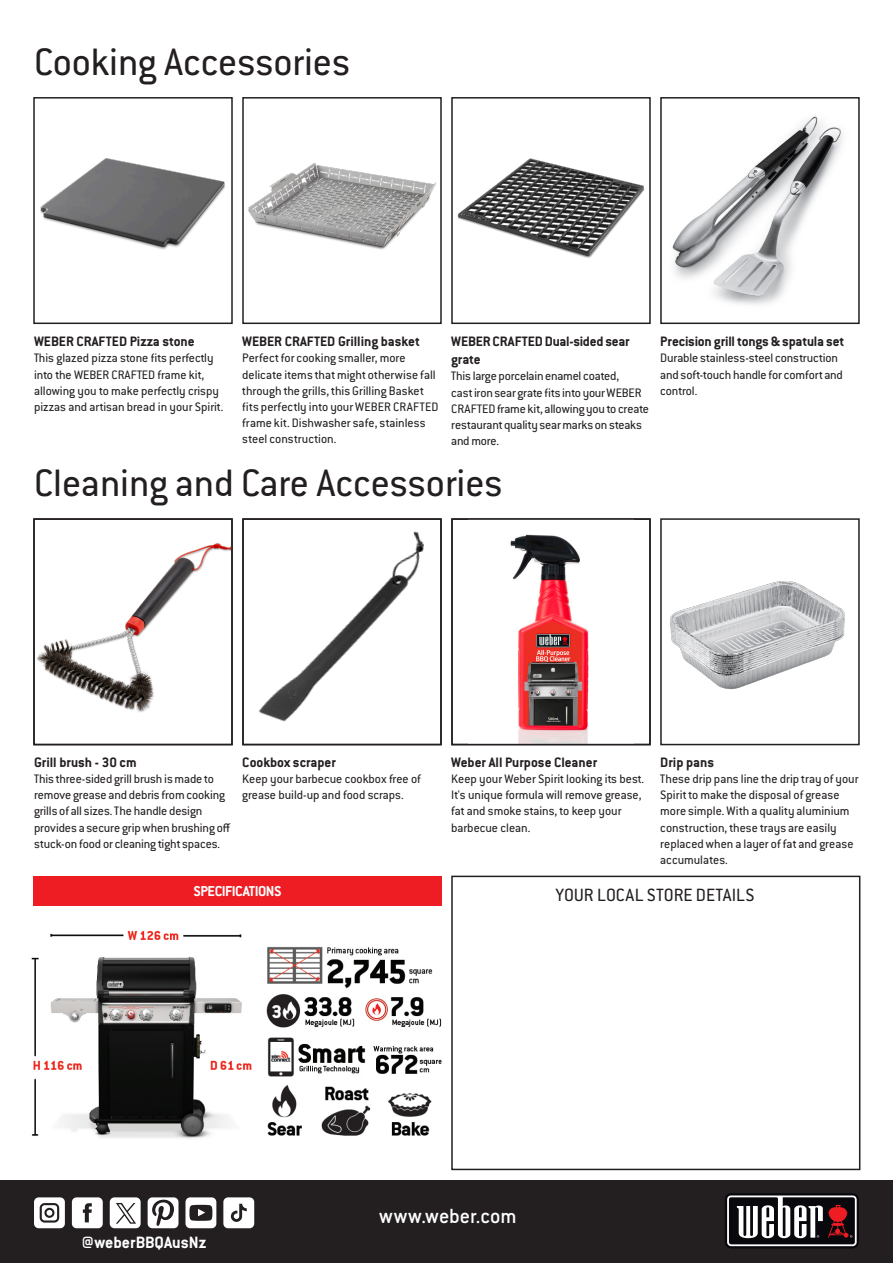
<style>
.page{position:relative;width:893px;height:1263px;background:#fff}
.page>*{position:absolute;margin:0;border:0;box-sizing:border-box;transform-origin:0 0}
.t1{font:42px "Conduit ITC Std";color:#231f20}
.t2{font:500 22.5px "Conduit ITC Std";color:#fff}
.t3{font:19.5px "Conduit ITC Std";letter-spacing:.01em;color:#231f20}
.t4{font:700 18px "Conduit ITC Std";color:#fff}
.t5{font:700 15.75px "Conduit ITC Std";letter-spacing:-.03em;color:#fff}
.t6{font:700 15px/18px "Conduit ITC Std";color:#231f20}
.t7{font:13.5px/16.2px "Conduit ITC Std";color:#231f20}
</style>
<div class="page">
<img style="left:40px;top:158px;width:185px;height:92px">
<div style="left:33px;top:97px;width:200px;height:227px;border:2px solid #231f20"></div>
<img style="left:248px;top:163px;width:188px;height:87px">
<div style="left:242px;top:97px;width:200px;height:227px;border:2px solid #231f20"></div>
<img style="left:457px;top:158px;width:188px;height:100px">
<div style="left:451px;top:97px;width:200px;height:227px;border:2px solid #231f20"></div>
<img style="left:37px;top:542px;width:193px;height:170px">
<div style="left:33px;top:518px;width:200px;height:227px;border:2px solid #231f20"></div>
<img style="left:259px;top:531px;width:166px;height:191px">
<div style="left:242px;top:518px;width:200px;height:227px;border:2px solid #231f20"></div>
<img style="left:510px;top:534px;width:79px;height:208px">
<div style="left:451px;top:518px;width:200px;height:227px;border:2px solid #231f20"></div>
<div style="left:0;top:1180px;width:893px;height:83px;background:#231f20"></div>
<div style="left:725px;top:1193px;width:134px;height:55px;background:linear-gradient(to bottom,#0a0a0e,#07070c);border-radius:6px"></div>
<svg style="left:727px;top:1195px;width:130px;height:51px"></svg>
<div style="left:451px;top:876px;width:409px;height:294px;border:2px solid #231f20"></div>
<div style="left:72px;top:1197px;width:31px;height:31px;background:#fff;border-radius:5px"></div>
<svg style="left:83px;top:1203px;width:9px;height:19px"></svg>
<div style="left:110px;top:1197px;width:31px;height:31px;background:#fff;border-radius:5px"></div>
<div style="left:148px;top:1197px;width:30px;height:31px;background:#fff;border-radius:5px"></div>
<svg style="left:152px;top:1200px;width:22px;height:26px"></svg>
<div style="left:34px;top:1197px;width:31px;height:31px;background:#fff;border-radius:5px"></div>
<svg style="left:40px;top:1203px;width:19px;height:19px"></svg>
<div style="left:185px;top:1197px;width:31px;height:31px;background:#fff;border-radius:5px"></div>
<svg style="left:189px;top:1205px;width:23px;height:16px"></svg>
<div style="left:223px;top:1197px;width:31px;height:31px;background:#fff;border-radius:5px"></div>
<svg style="left:230px;top:1204px;width:17px;height:18px"></svg>
<svg style="left:116px;top:1203px;width:20px;height:21px"></svg>
<img style="left:670px;top:581px;width:175px;height:109px">
<div style="left:660px;top:518px;width:200px;height:227px;border:2px solid #231f20"></div>
<div style="left:33px;top:876px;width:409px;height:29px;background:#ee1d23"></div>
<img style="left:31px;top:931px;width:411px;height:208px">
<img style="left:672px;top:116px;width:170px;height:189px">
<div style="left:660px;top:97px;width:200px;height:227px;border:2px solid #231f20"></div>
<p class="t1" style="left:34px;top:37px;width:318px">Cooking Accessories</p>
<p class="t6" style="left:34px;top:332px;width:162px">WEBER CRAFTED Pizza stone</p>
<p class="t7" style="left:34px;top:350px;width:191px">This glazed pizza stone fits perfectly into the WEBER CRAFTED frame kit, allowing you to make perfectly crispy pizzas and artisan bread in your Spirit.</p>
<p class="t6" style="left:242px;top:332px;width:179px">WEBER CRAFTED Grilling basket</p>
<p class="t7" style="left:242px;top:350px;width:198px">Perfect for cooking smaller, more delicate items that might otherwise fall through the grills, this Grilling Basket fits perfectly into your WEBER CRAFTED frame kit. Dishwasher safe, stainless steel construction.</p>
<p class="t6" style="left:451px;top:332px;width:180px">WEBER CRAFTED Dual-sided sear grate</p>
<p class="t7" style="left:451px;top:368px;width:199px">This large porcelain enamel coated,<br>cast iron sear grate fits into your WEBER CRAFTED frame kit, allowing you to create restaurant quality sear marks on steaks and more.</p>
<p class="t1" style="left:34px;top:457px;width:470px">Cleaning and Care Accessories</p>
<p class="t6" style="left:660px;top:332px;width:186px">Precision grill tongs &amp; spatula set</p>
<p class="t7" style="left:660px;top:350px;width:184px">Durable stainless-steel construction and soft-touch handle for comfort and control.</p>
<p class="t6" style="left:34px;top:753px;width:104px">Grill brush - 30 cm</p>
<p class="t7" style="left:34px;top:770px;width:198px">This three-sided grill brush is made to remove grease and debris from cooking grills of all sizes. The handle design provides a secure grip when brushing off stuck-on food or cleaning tight spaces.</p>
<p class="t6" style="left:242px;top:753px;width:95px">Cookbox scraper</p>
<p class="t7" style="left:242px;top:770px;width:180px">Keep your barbecue cookbox free of grease build-up and food scraps.</p>
<p class="t6" style="left:451px;top:753px;width:147px">Weber All Purpose Cleaner</p>
<p class="t7" style="left:451px;top:770px;width:194px">Keep your Weber Spirit looking its best.<br>It's unique formula will remove grease, fat and smoke stains, to keep your barbecue clean.</p>
<p class="t6" style="left:660px;top:753px;width:56px">Drip pans</p>
<p class="t7" style="left:660px;top:770px;width:200px">These drip pans line the drip tray of your Spirit to make the disposal of grease more simple. With a quality aluminium construction, these trays are easily replaced when a layer of fat and grease accumulates.</p>
<p class="t5" style="left:194px;top:881px;width:89px">SPECIFICATIONS</p>
<p class="t3" style="left:556px;top:883px;width:200px">YOUR LOCAL STORE DETAILS</p>
<p class="t4" style="left:82px;top:1232px;width:126px">@weberBBQAusNz</p>
<p class="t2" style="left:379px;top:1202px;width:139px">www.weber.com</p>
</div>
